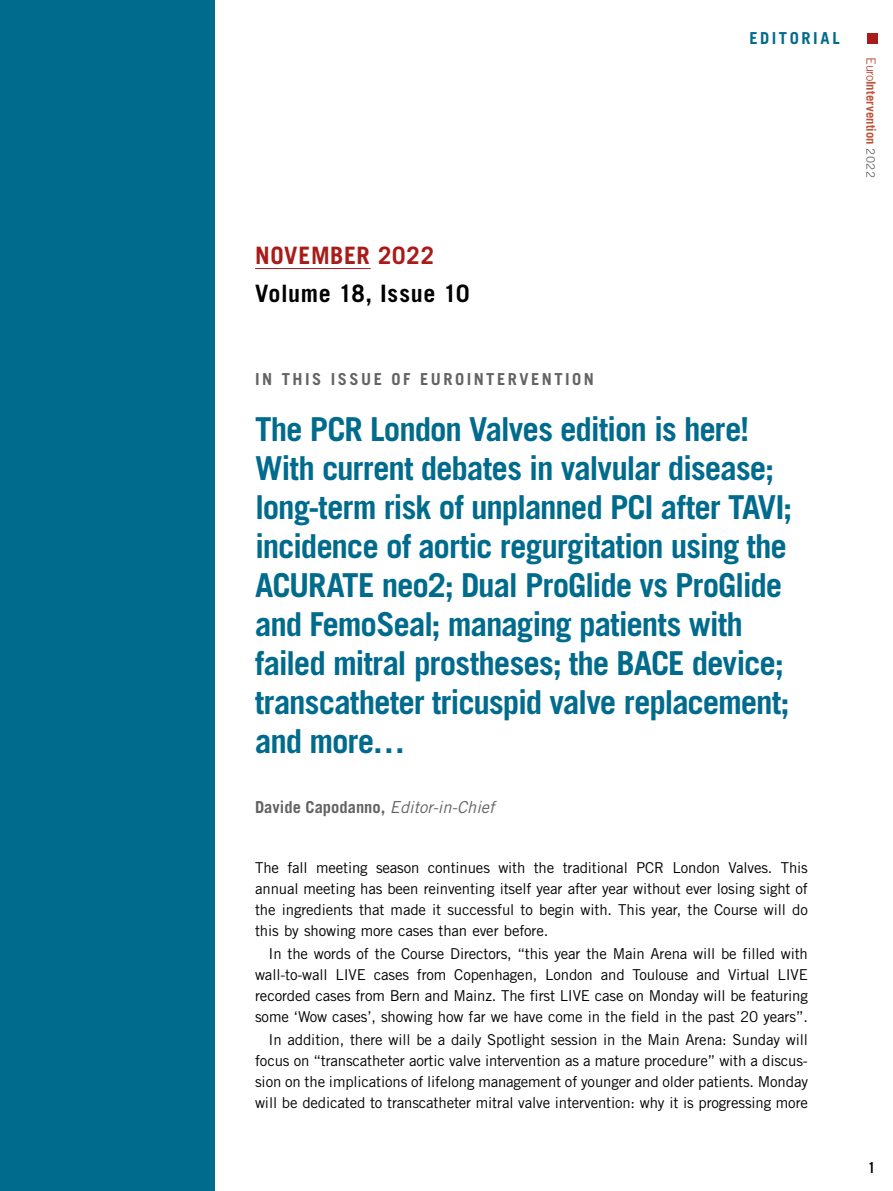
<style>
.page{position:relative;width:893px;height:1191px;background:#fff}
.page>*{position:absolute;margin:0;border:0;box-sizing:border-box;transform-origin:0 0}
.t1{font:700 33px/39px "Trade Gothic LT Std";letter-spacing:-.035em;color:#006b8d}
.t2{font:700 24px "Trade Gothic LT Std";letter-spacing:.025em;color:#000}
.t3{font:700 24px "Trade Gothic LT Std";letter-spacing:.025em;color:#a91b18}
.t4{font:700 16.5px "Trade Gothic LT Std";color:#646363}
.t5{font:700 16.5px "Trade Gothic LT Std";letter-spacing:.15em;color:#646363}
.t6{font:700 16.5px "Trade Gothic LT Std";letter-spacing:.16em;color:#006b8d}
.t7{font:15px/21px "Trade Gothic LT Std";letter-spacing:-.01em;color:#000;text-align:justify}
.t8{font:15px "Trade Gothic LT Std Bd Cn 20";color:#000}
.t9{font:700 12.75px "Trade Gothic LT Std";letter-spacing:.005em;color:#bc533d}
.s1{font-weight:400}
.s2{font-weight:400;font-size:11.7px;color:#646363}
.s3{font-weight:400;font-style:italic}
</style>
<div class="page">
<div style="left:0;top:0;width:215px;height:1191px;background:#006b8d"></div>
<div style="left:867px;top:34px;width:10px;height:10px;background:#a91b18"></div>
<hr style="left:255px;top:268px;width:116px;height:1px;background:#a91b18">
<p class="t6" style="left:749px;top:28px;width:92px">EDITORIAL</p>
<p class="t9" style="left:879px;top:57px;width:122px;rotate:90deg"><span class="s1">Euro</span>Intervention <span class="s2">2022</span></p>
<h2 class="t3" style="left:255px;top:241px;width:180px">NOVEMBER 2022</h2>
<h2 class="t2" style="left:255px;top:279px;width:216px">Volume 18, Issue 10</h2>
<p class="t5" style="left:255px;top:369px;width:340px">IN THIS ISSUE OF EUROINTERVENTION</p>
<p class="t1" style="left:255px;top:409px;width:539px">The PCR London Valves edition is here!<br>With current debates in valvular disease; long-term risk of unplanned PCI after TAVI; incidence of aortic regurgitation using the ACURATE neo2; Dual ProGlide vs ProGlide and FemoSeal; managing patients with failed mitral prostheses; the BACE device; transcatheter tricuspid valve replacement; and more…</p>
<p class="t4" style="left:255px;top:797px;width:241px">Davide Capodanno, <span class="s3">Editor-in-Chief</span></p>
<p class="t7" style="left:255px;top:856px;width:554px">The fall meeting season continues with the traditional PCR London Valves. This annual meeting has been reinventing itself year after year without ever losing sight of the ingredients that made it successful to begin with. This year, the Course will do this by showing more cases than ever before.</p>
<p class="t7" style="left:255px;top:942px;width:554px;text-indent:14px">In the words of the Course Directors, “this year the Main Arena will be filled with wall-to-wall LIVE cases from Copenhagen, London and Toulouse and Virtual LIVE recorded cases from Bern and Mainz. The first LIVE case on Monday will be featuring some ‘Wow cases’, showing how far we have come in the field in the past 20 years”.</p>
<p class="t7" style="left:255px;top:1029px;width:554px;text-indent:14px">In addition, there will be a daily Spotlight session in the Main Arena: Sunday will focus on “transcatheter aortic valve intervention as a mature procedure” with a discus&shy;sion on the implications of lifelong management of younger and older patients. Monday will be dedicated to transcatheter mitral valve intervention: why it is progressing more</p>
<p class="t8" style="left:868px;top:1158px;width:8px">1</p>
</div>
